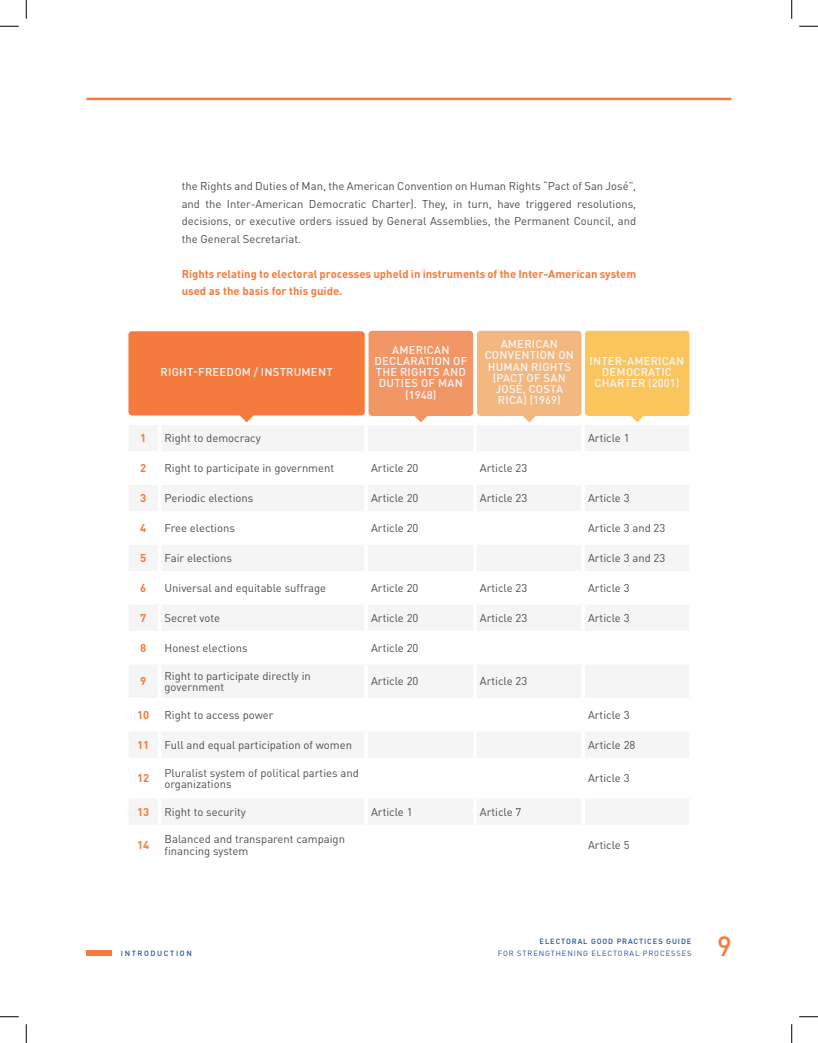
<style>
.page{position:relative;width:818px;height:1043px;background:#fff}
.page>*{position:absolute;margin:0;border:0;box-sizing:border-box;transform-origin:0 0}
.t1{font:500 27.5px "DIN Pro";color:#f47b3d}
.t2{font:11.25px/17.5px "DIN Pro";color:#4b4c4d}
.t3{font:500 11.25px/11.2px "DIN Pro";letter-spacing:.02em;color:#f5f5f6;text-align:center}
.t4{font:700 11.25px/17.5px "DIN Pro";color:#f47b3d}
.t5{font:7.5px "DIN Pro";letter-spacing:.12em;color:#1e4ca0}
.t6{font:500 7.5px "DIN Pro";letter-spacing:.12em;color:#1e4ca0}
.t7{font:500 7.5px "DIN Pro";letter-spacing:.22em;color:#1e4ca0}
</style>
<div class="page">
<div style="left:86px;top:950px;width:26px;height:5px;background:#f47b3d"></div>
<hr style="left:86px;top:98px;width:645px;height:2px;background:#f47b3d">
<div style="left:128px;top:331px;width:237px;height:84px;background:#f47b3d;border-radius:4px"></div>
<svg style="left:239px;top:415px;width:14px;height:7px"></svg>
<div style="left:368px;top:331px;width:105px;height:85px;background:#f39665;border-radius:4px"></div>
<svg style="left:414px;top:416px;width:13px;height:6px"></svg>
<div style="left:477px;top:331px;width:104px;height:85px;background:#f3b780;border-radius:4px"></div>
<svg style="left:523px;top:416px;width:13px;height:6px"></svg>
<div style="left:585px;top:331px;width:104px;height:85px;background:#fbc55e;border-radius:4px"></div>
<svg style="left:631px;top:416px;width:13px;height:6px"></svg>
<svg style="left:0;top:25px;width:19px;height:2px"></svg>
<svg style="left:799px;top:25px;width:19px;height:2px"></svg>
<svg style="left:0;top:1016px;width:19px;height:1px"></svg>
<svg style="left:799px;top:1016px;width:19px;height:1px"></svg>
<svg style="left:25px;top:0;width:2px;height:19px"></svg>
<svg style="left:25px;top:1024px;width:2px;height:18px"></svg>
<svg style="left:791px;top:0;width:1px;height:19px"></svg>
<svg style="left:791px;top:1024px;width:1px;height:18px"></svg>
<p class="t2" style="left:182px;top:176px;width:456px;text-align:justify">the Rights and Duties of Man, the American Convention on Human Rights “Pact of San José”, and the Inter-American Democratic Charter). They, in turn, have triggered resolutions, decisions, or executive orders issued by General Assemblies, the Permanent Council, and the General Secretariat.</p>
<p class="t4" style="left:182px;top:264px;width:456px">Rights relating to electoral processes upheld in instruments of the Inter-American system used as the basis for this guide.</p>
<p class="t3" style="left:161px;top:365px;width:173px">RIGHT-FREEDOM / INSTRUMENT</p>
<p class="t3" style="left:374px;top:343px;width:94px">AMERICAN<br>DECLARATION OF<br>THE RIGHTS AND<br>DUTIES OF MAN (1948)</p>
<p class="t3" style="left:484px;top:337px;width:91px">AMERICAN<br>CONVENTION ON<br>HUMAN RIGHTS (PACT OF SAN<br>JOSÉ, COSTA<br>RICA) (1969)</p>
<p class="t3" style="left:589px;top:354px;width:96px">INTER-AMERICAN<br>DEMOCRATIC<br>CHARTER (2001)</p>
<p class="t4" style="left:140px;top:428px;width:8px">1</p>
<p class="t2" style="left:164px;top:428px;width:98px">Right to democracy</p>
<p class="t2" style="left:588px;top:428px;width:43px">Article 1</p>
<p class="t4" style="left:140px;top:458px;width:8px">2</p>
<p class="t2" style="left:164px;top:458px;width:171px">Right to participate in government</p>
<p class="t2" style="left:371px;top:458px;width:49px">Article 20</p>
<p class="t2" style="left:480px;top:458px;width:49px">Article 23</p>
<p class="t4" style="left:140px;top:488px;width:8px">3</p>
<p class="t2" style="left:164px;top:488px;width:90px">Periodic elections</p>
<p class="t2" style="left:371px;top:488px;width:49px">Article 20</p>
<p class="t2" style="left:480px;top:488px;width:49px">Article 23</p>
<p class="t2" style="left:588px;top:488px;width:43px">Article 3</p>
<p class="t4" style="left:140px;top:518px;width:8px">4</p>
<p class="t2" style="left:164px;top:518px;width:72px">Free elections</p>
<p class="t2" style="left:371px;top:518px;width:49px">Article 20</p>
<p class="t2" style="left:588px;top:518px;width:79px">Article 3 and 23</p>
<p class="t4" style="left:140px;top:547px;width:8px">5</p>
<p class="t2" style="left:164px;top:548px;width:69px">Fair elections</p>
<p class="t2" style="left:588px;top:548px;width:79px">Article 3 and 23</p>
<p class="t4" style="left:140px;top:577px;width:8px">6</p>
<p class="t2" style="left:164px;top:578px;width:163px">Universal and equitable suffrage</p>
<p class="t2" style="left:371px;top:578px;width:49px">Article 20</p>
<p class="t2" style="left:480px;top:578px;width:49px">Article 23</p>
<p class="t2" style="left:588px;top:578px;width:43px">Article 3</p>
<p class="t4" style="left:140px;top:607px;width:8px">7</p>
<p class="t2" style="left:164px;top:608px;width:57px">Secret vote</p>
<p class="t2" style="left:371px;top:608px;width:49px">Article 20</p>
<p class="t2" style="left:480px;top:608px;width:49px">Article 23</p>
<p class="t2" style="left:588px;top:608px;width:43px">Article 3</p>
<p class="t4" style="left:140px;top:637px;width:8px">8</p>
<p class="t2" style="left:164px;top:638px;width:85px">Honest elections</p>
<p class="t2" style="left:371px;top:638px;width:49px">Article 20</p>
<p class="t4" style="left:140px;top:671px;width:8px">9</p>
<p class="t2" style="left:164px;top:668px;width:148px;line-height:11.2px">Right to participate directly in government</p>
<p class="t2" style="left:371px;top:671px;width:49px">Article 20</p>
<p class="t2" style="left:480px;top:671px;width:49px">Article 23</p>
<p class="t4" style="left:137px;top:704px;width:14px">10</p>
<p class="t2" style="left:164px;top:704px;width:110px">Right to access power</p>
<p class="t2" style="left:588px;top:704px;width:43px">Article 3</p>
<p class="t4" style="left:137px;top:734px;width:14px">11</p>
<p class="t2" style="left:164px;top:734px;width:189px">Full and equal participation of women</p>
<p class="t2" style="left:588px;top:734px;width:49px">Article 28</p>
<p class="t4" style="left:137px;top:768px;width:14px">12</p>
<p class="t2" style="left:164px;top:765px;width:196px;line-height:11.2px">Pluralist system of political parties and organizations</p>
<p class="t2" style="left:588px;top:768px;width:43px">Article 3</p>
<p class="t4" style="left:137px;top:801px;width:14px">13</p>
<p class="t2" style="left:164px;top:801px;width:83px">Right to security</p>
<p class="t2" style="left:371px;top:801px;width:43px">Article 1</p>
<p class="t2" style="left:480px;top:801px;width:43px">Article 7</p>
<p class="t4" style="left:137px;top:835px;width:14px">14</p>
<p class="t2" style="left:164px;top:832px;width:182px;line-height:11.2px">Balanced and transparent campaign financing system</p>
<p class="t2" style="left:588px;top:835px;width:43px">Article 5</p>
<p class="t6" style="left:539px;top:934px;width:153px">ELECTORAL GOOD PRACTICES GUIDE</p>
<p class="t7" style="left:121px;top:947px;width:72px">INTRODUCTION</p>
<p class="t5" style="left:498px;top:947px;width:195px">FOR STRENGTHENING ELECTORAL PROCESSES</p>
<h1 class="t1" style="left:717px;top:923px;width:15px">9</h1>
</div>
